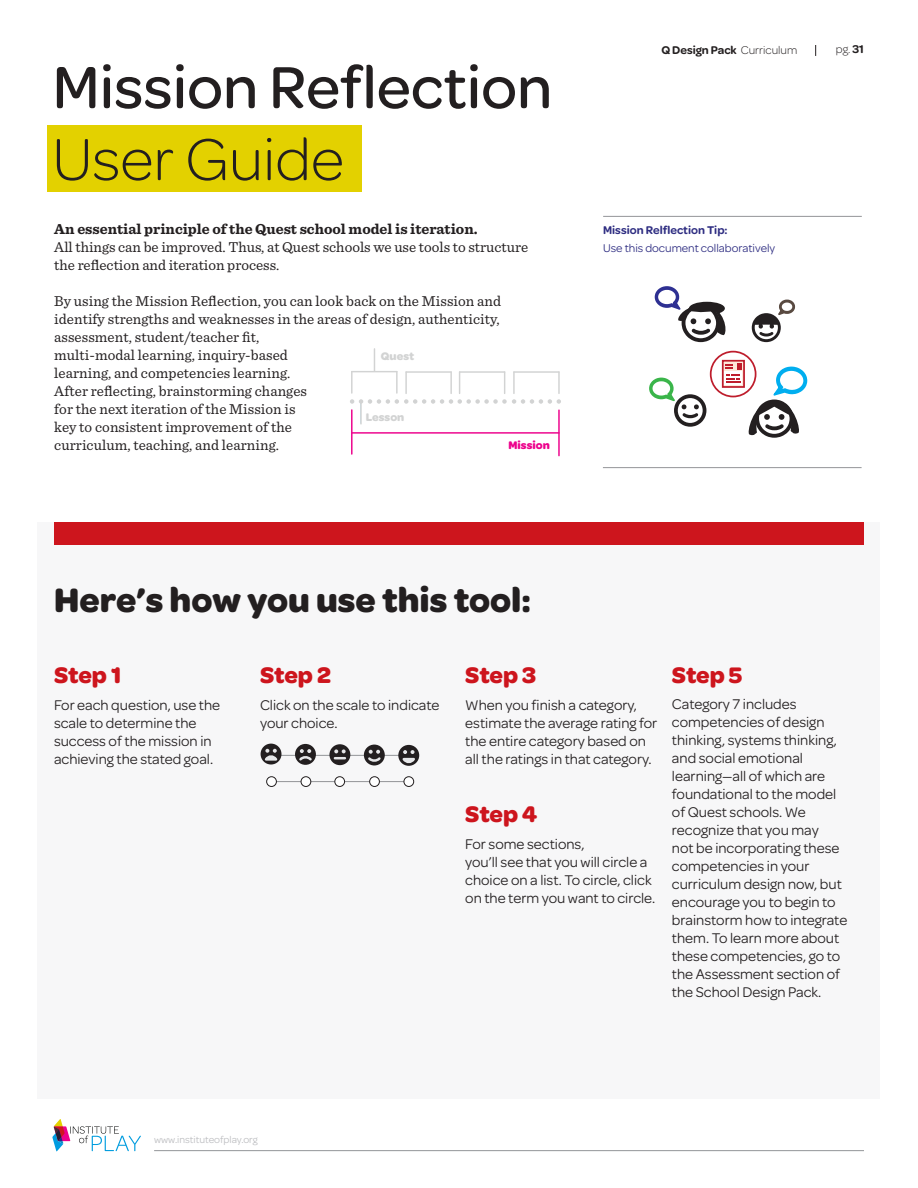
<style>
.page{position:relative;width:918px;height:1188px;background:#fff}
.page>*{position:absolute;margin:0;border:0;box-sizing:border-box;transform-origin:0 0}
.t1{font:500 63px "Omnes";color:#231f20}
.t2{font:300 63px "Omnes";color:#231f20}
.t3{font:700 36px "Omnes";color:#231f20}
.t4{font:700 24px "Omnes";color:#cd151d}
.t5{font:15px/18px "Omnes";color:#231f20}
.t6{font:15px/18px "Sentinel";letter-spacing:.005em;color:#231f20}
.t7{font:700 15px "Sentinel";color:#231f20}
.t8{font:12px "Omnes";color:#2f2e82}
.t9{font:600 12px "Omnes";color:#2f2e82}
.t10{font:600 12px "Omnes";color:#231f20}
.t11{font:300 12px "Omnes";color:#231f20}
.t12{font:700 11.7px "Omnes";color:#d2d3d3}
.t13{font:700 11.7px "Omnes";color:#ed028c}
.t14{font:10.5px "Omnes";color:#bcbdc0}
.s1{font-weight:300}
.s2{font-weight:600}
</style>
<div class="page">
<svg style="left:52px;top:1119px;width:89px;height:33px"></svg>
<hr style="left:154px;top:1150px;width:710px;height:1px;background:#939598">
<div style="left:37px;top:523px;width:843px;height:576px;background:#f7f7f8"></div>
<div style="left:47px;top:125px;width:314px;height:66px;background:#e3d100"></div>
<div style="left:54px;top:523px;width:810px;height:22px;background:#cd151d"></div>
<hr style="left:272px;top:781px;width:140px;height:1px;background:#939598">
<div style="left:267px;top:777px;width:9px;height:9px;background:#fff;border-radius:50%"></div>
<div style="left:266px;top:777px;width:11px;height:10px;border:1px solid #231f20;border-radius:50%"></div>
<div style="left:301px;top:777px;width:10px;height:9px;background:#fff;border-radius:50%"></div>
<div style="left:301px;top:777px;width:10px;height:10px;border:1px solid #231f20;border-radius:50%"></div>
<div style="left:335px;top:777px;width:10px;height:9px;background:#fff;border-radius:50%"></div>
<div style="left:335px;top:777px;width:10px;height:10px;border:1px solid #231f20;border-radius:50%"></div>
<div style="left:370px;top:777px;width:9px;height:9px;background:#fff;border-radius:50%"></div>
<div style="left:369px;top:777px;width:11px;height:10px;border:1px solid #231f20;border-radius:50%"></div>
<div style="left:404px;top:777px;width:10px;height:9px;background:#fff;border-radius:50%"></div>
<div style="left:404px;top:777px;width:10px;height:10px;border:1px solid #231f20;border-radius:50%"></div>
<hr style="left:262px;top:755px;width:153px;height:1px;background:#939598">
<div style="left:364px;top:745px;width:21px;height:20px;background:#231f20;border-radius:50%"></div>
<svg style="left:368px;top:750px;width:13px;height:11px"></svg>
<div style="left:398px;top:745px;width:21px;height:21px;background:#231f20;border-radius:50%"></div>
<svg style="left:399px;top:750px;width:18px;height:13px"></svg>
<div style="left:329px;top:744px;width:21px;height:21px;background:#231f20;border-radius:50%"></div>
<svg style="left:334px;top:749px;width:12px;height:10px"></svg>
<div style="left:295px;top:744px;width:21px;height:21px;background:#231f20;border-radius:50%"></div>
<svg style="left:297px;top:749px;width:17px;height:14px"></svg>
<div style="left:261px;top:744px;width:20px;height:21px;background:#231f20;border-radius:50%"></div>
<svg style="left:263px;top:749px;width:18px;height:14px"></svg>
<svg style="left:649px;top:377px;width:57px;height:50px"></svg>
<svg style="left:752px;top:299px;width:44px;height:43px"></svg>
<svg style="left:654px;top:286px;width:72px;height:56px"></svg>
<div style="left:722px;top:360px;width:23px;height:28px;border:2px solid #be1d2c"></div>
<svg style="left:723px;top:361px;width:85px;height:77px"></svg>
<div style="left:710px;top:351px;width:46px;height:46px;border:2px solid #be1d2c;border-radius:50%"></div>
<hr style="left:603px;top:216px;width:259px;height:1px;background:#939598">
<hr style="left:603px;top:467px;width:259px;height:1px;background:#939598">
<hr style="left:558px;top:410px;width:2px;height:46px;background:#ed028c">
<hr style="left:352px;top:432px;width:207px;height:2px;background:#ed028c">
<hr style="left:360px;top:401px;width:2px;height:23px;background:#d2d3d3">
<hr style="left:351px;top:410px;width:2px;height:44px;background:#ed028c">
<svg style="left:374px;top:349px;width:1px;height:22px"></svg>
<hr style="left:352px;top:371px;width:45px;height:1px;background:#d2d3d3">
<hr style="left:351px;top:372px;width:2px;height:21px;background:#d2d3d3">
<hr style="left:396px;top:372px;width:2px;height:21px;background:#d2d3d3">
<svg style="left:350px;top:399px;width:211px;height:5px"></svg>
<hr style="left:406px;top:371px;width:45px;height:2px;background:#d2d3d3">
<hr style="left:405px;top:372px;width:2px;height:21px;background:#d2d3d3">
<hr style="left:450px;top:372px;width:2px;height:21px;background:#d2d3d3">
<hr style="left:460px;top:371px;width:45px;height:2px;background:#d2d3d3">
<svg style="left:459px;top:372px;width:1px;height:21px"></svg>
<svg style="left:504px;top:373px;width:1px;height:20px"></svg>
<hr style="left:514px;top:371px;width:45px;height:2px;background:#d2d3d3">
<hr style="left:513px;top:372px;width:2px;height:21px;background:#d2d3d3">
<hr style="left:558px;top:372px;width:2px;height:21px;background:#d2d3d3">
<h1 class="t1" style="left:52px;top:43px;width:501px">Mission Reflection</h1>
<h1 class="t2" style="left:52px;top:118px;width:293px">User Guide</h1>
<p class="t7" style="left:54px;top:217px;width:425px">An essential principle of the Quest school model is iteration.</p>
<p class="t6" style="left:54px;top:237px;width:475px">All things can be improved. Thus, at Quest schools we use tools to structure the reflection and iteration process.</p>
<p class="t6" style="left:54px;top:291px;width:448px">By using the Mission Reflection, you can look back on the Mission and identify strengths and weaknesses in the areas of design, authenticity, assessment, student/teacher fit,<br>multi-modal learning, inquiry-based<br>learning, and competencies learning.<br>After reflecting, brainstorming changes<br>for the next iteration of the Mission is<br>key to consistent improvement of the<br>curriculum, teaching, and learning.</p>
<p class="t12" style="left:381px;top:347px;width:35px">Quest</p>
<p class="t12" style="left:366px;top:408px;width:40px">Lesson</p>
<p class="t13" style="left:508px;top:436px;width:43px">Mission</p>
<h2 class="t3" style="left:54px;top:573px;width:478px">Here’s how you use this tool:</h2>
<p class="t10" style="left:661px;top:41px;width:137px">Q Design Pack <span class="s1">Curriculum</span></p>
<p class="t11" style="left:836px;top:42px;width:30px">pg. <span class="s2">31</span></p>
<p class="t9" style="left:603px;top:221px;width:126px">Mission Relflection Tip:</p>
<p class="t8" style="left:603px;top:240px;width:174px">Use this document collaboratively</p>
<h3 class="t4" style="left:54px;top:657px;width:69px">Step 1</h3>
<p class="t5" style="left:54px;top:695px;width:168px">For each question, use the scale to determine the success of the mission in achieving the stated goal.</p>
<h3 class="t4" style="left:260px;top:657px;width:72px">Step 2</h3>
<p class="t5" style="left:260px;top:695px;width:181px">Click on the scale to indicate your choice.</p>
<h3 class="t4" style="left:465px;top:657px;width:73px">Step 3</h3>
<p class="t5" style="left:465px;top:695px;width:194px">When you finish a category, estimate the average rating for the entire category based on all the ratings in that category.</p>
<h3 class="t4" style="left:465px;top:796px;width:74px">Step 4</h3>
<p class="t5" style="left:465px;top:834px;width:192px">For some sections,<br>you’ll see that you will circle a choice on a list. To circle, click on the term you want to circle.</p>
<h3 class="t4" style="left:672px;top:657px;width:72px">Step 5</h3>
<p class="t5" style="left:672px;top:694px;width:177px">Category 7 includes competencies of design thinking, systems thinking, and social emotional learning—all of which are foundational to the model of Quest schools. We recognize that you may<br>not be incorporating these competencies in your curriculum design now, but encourage you to begin to brainstorm how to integrate them. To learn more about these competencies, go to the Assessment section of the School Design Pack.</p>
<p class="t14" style="left:154px;top:1132px;width:105px">www.instituteofplay.org</p>
</div>
